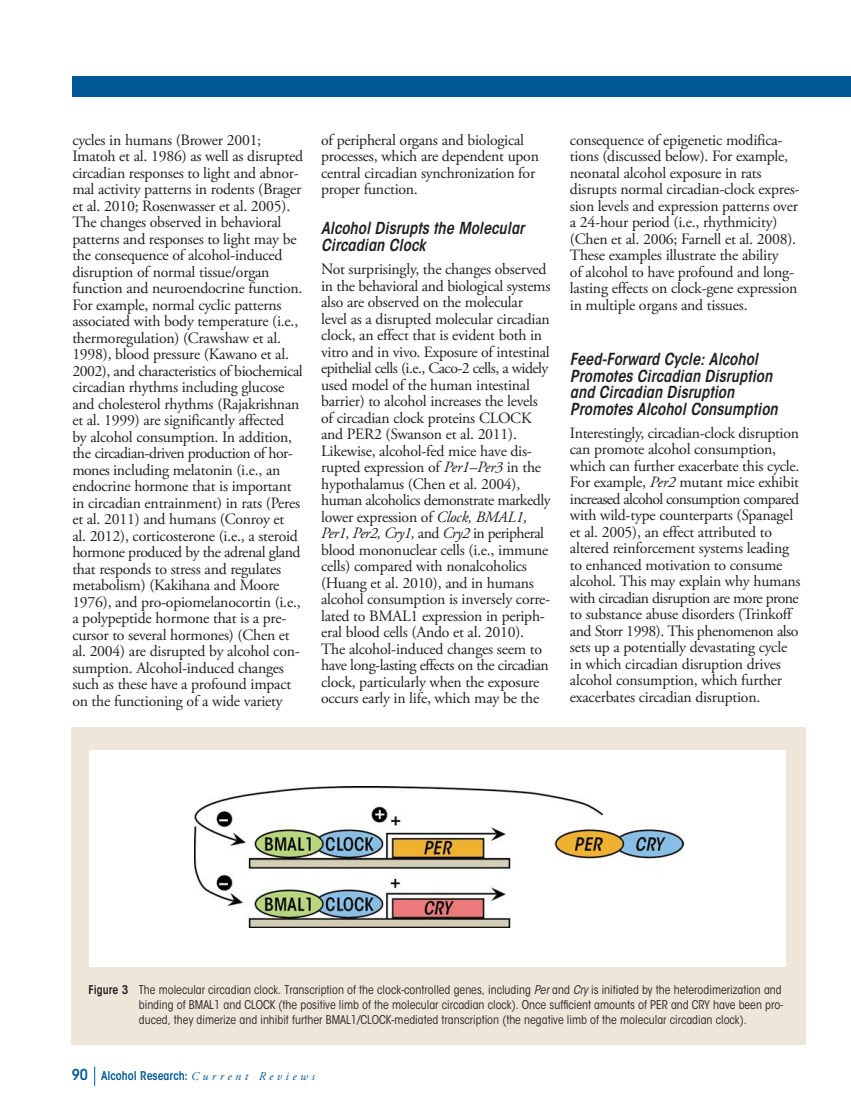
<style>
.page{position:relative;width:851px;height:1107px;background:#fff}
.page>*{position:absolute;margin:0;border:0;box-sizing:border-box;transform-origin:0 0}
.t1{font:italic 600 condensed 16.5px/16.5px "ITC Avant Garde Std";color:#231f20}
.t2{font:15.75px/16.5px "Adobe Garamond Pro";letter-spacing:-.015em;color:#231f20}
.t3{font:condensed 12px/15px "ITC Avant Garde Std";color:#231f20}
.t4{font:600 condensed 12px "ITC Avant Garde Std";color:#005996}
.s1{font-style:italic}
.s2{font-weight:600}
.s3{font-size:15px}
.s4{font-family:"Adobe Garamond Pro";font-weight:400;font-style:italic;font-stretch:normal}
</style>
<div class="page">
<div style="left:73px;top:76px;width:777px;height:20px;background:#005996"></div>
<svg style="left:94px;top:1066px;width:1px;height:20px"></svg>
<div style="left:72px;top:727px;width:733px;height:318px;background:#ede6d9"></div>
<div style="left:89px;top:750px;width:696px;height:217px;background:#fff"></div>
<img style="left:195px;top:786px;width:488px;height:141px">
<p class="t2" style="left:72px;top:133px;width:232px">cycles in humans (Brower 2001; Imatoh et al. 1986) as well as disrupted circadian responses to light and abnor&shy;mal activity patterns in rodents (Brager et al. 2010; Rosenwasser et al. 2005).<br>The changes observed in behavioral patterns and responses to light may be the consequence of alcohol-induced disruption of normal tissue/organ function and neuroendocrine function.<br>For example, normal cyclic patterns associated with body temperature (i.e., thermoregulation) (Crawshaw et al.<br>1998), blood pressure (Kawano et al.<br>2002), and characteristics of biochemical circadian rhythms including glucose and cholesterol rhythms (Rajakrishnan et al. 1999) are significantly affected<br>by alcohol consumption. In addition, the circadian-driven production of hor&shy;mones including melatonin (i.e., an endocrine hormone that is important in circadian entrainment) in rats (Peres et al. 2011) and humans (Conroy et<br>al. 2012), corticosterone (i.e., a steroid hormone produced by the adrenal gland that responds to stress and regulates metabolism) (Kakihana and Moore 1976), and pro-opiomelanocortin (i.e., a polypeptide hormone that is a pre&shy;cursor to several hormones) (Chen et al. 2004) are disrupted by alcohol con&shy;sumption. Alcohol-induced changes such as these have a profound impact on the functioning of a wide variety</p>
<p class="t2" style="left:321px;top:133px;width:219px">of peripheral organs and biological processes, which are dependent upon central circadian synchronization for proper function.</p>
<p class="t1" style="left:321px;top:222px;width:205px">Alcohol Disrupts the Molecular<br>Circadian Clock</p>
<p class="t2" style="left:321px;top:262px;width:231px">Not surprisingly, the changes observed in the behavioral and biological systems also are observed on the molecular level as a disrupted molecular circadian clock, an effect that is evident both in vitro and in vivo. Exposure of intestinal epithelial cells (i.e., Caco-2 cells, a widely used model of the human intestinal barrier) to alcohol increases the levels of circadian clock proteins CLOCK and PER2 (Swanson et al. 2011).<br>Likewise, alcohol-fed mice have dis&shy;rupted expression of <span class="s1">Per1–Per3</span> in the hypothalamus (Chen et al. 2004), human alcoholics demonstrate markedly lower expression of <span class="s1">Clock, BMAL1, Per1, Per2, Cry1,</span> and <span class="s1">Cry2</span> in peripheral blood mononuclear cells (i.e., immune cells) compared with nonalcoholics (Huang et al. 2010), and in humans alcohol consumption is inversely corre&shy;lated to BMAL1 expression in periph&shy;eral blood cells (Ando et al. 2010).<br>The alcohol-induced changes seem to have long-lasting effects on the circadian clock, particularly when the exposure occurs early in life, which may be the</p>
<p class="t2" style="left:570px;top:133px;width:231px">consequence of epigenetic modifica&shy;tions (discussed below). For example, neonatal alcohol exposure in rats disrupts normal circadian-clock expres&shy;sion levels and expression patterns over a 24-hour period (i.e., rhythmicity) (Chen et al. 2006; Farnell et al. 2008).<br>These examples illustrate the ability<br>of alcohol to have profound and long&shy;lasting effects on clock-gene expression in multiple organs and tissues.</p>
<p class="t1" style="left:570px;top:352px;width:209px">Feed-Forward Cycle: Alcohol<br>Promotes Circadian Disruption and Circadian Disruption<br>Promotes Alcohol Consumption</p>
<p class="t2" style="left:570px;top:426px;width:232px">Interestingly, circadian-clock disruption can promote alcohol consumption, which can further exacerbate this cycle.<br>For example, <span class="s1">Per2</span> mutant mice exhibit increased alcohol consumption compared with wild-type counterparts (Spanagel et al. 2005), an effect attributed to altered reinforcement systems leading to enhanced motivation to consume alcohol. This may explain why humans with circadian disruption are more prone to substance abuse disorders (Trinkoff and Storr 1998). This phenomenon also sets up a potentially devastating cycle in which circadian disruption drives alcohol consumption, which further exacerbates circadian disruption.</p>
<p class="t3" style="left:139px;top:983px;width:646px;text-indent:-50px"><span class="s2">Figure 3</span> The molecular circadian clock. Transcription of the clock-controlled genes, including <span class="s1">Per</span> and <span class="s1">Cry</span> is initiated by the heterodimerization and binding of BMAL1 and CLOCK (the positive limb of the molecular circadian clock). Once sufficient amounts of PER and CRY have been pro&shy;duced, they dimerize and inhibit further BMAL1/CLOCK-mediated transcription (the negative limb of the molecular circadian clock).</p>
<p class="t4" style="left:72px;top:1071px;width:245px"><span class="s3">90</span> Alcohol Research: <span class="s4">C u r r e n t R e v i e w s</span></p>
</div>
